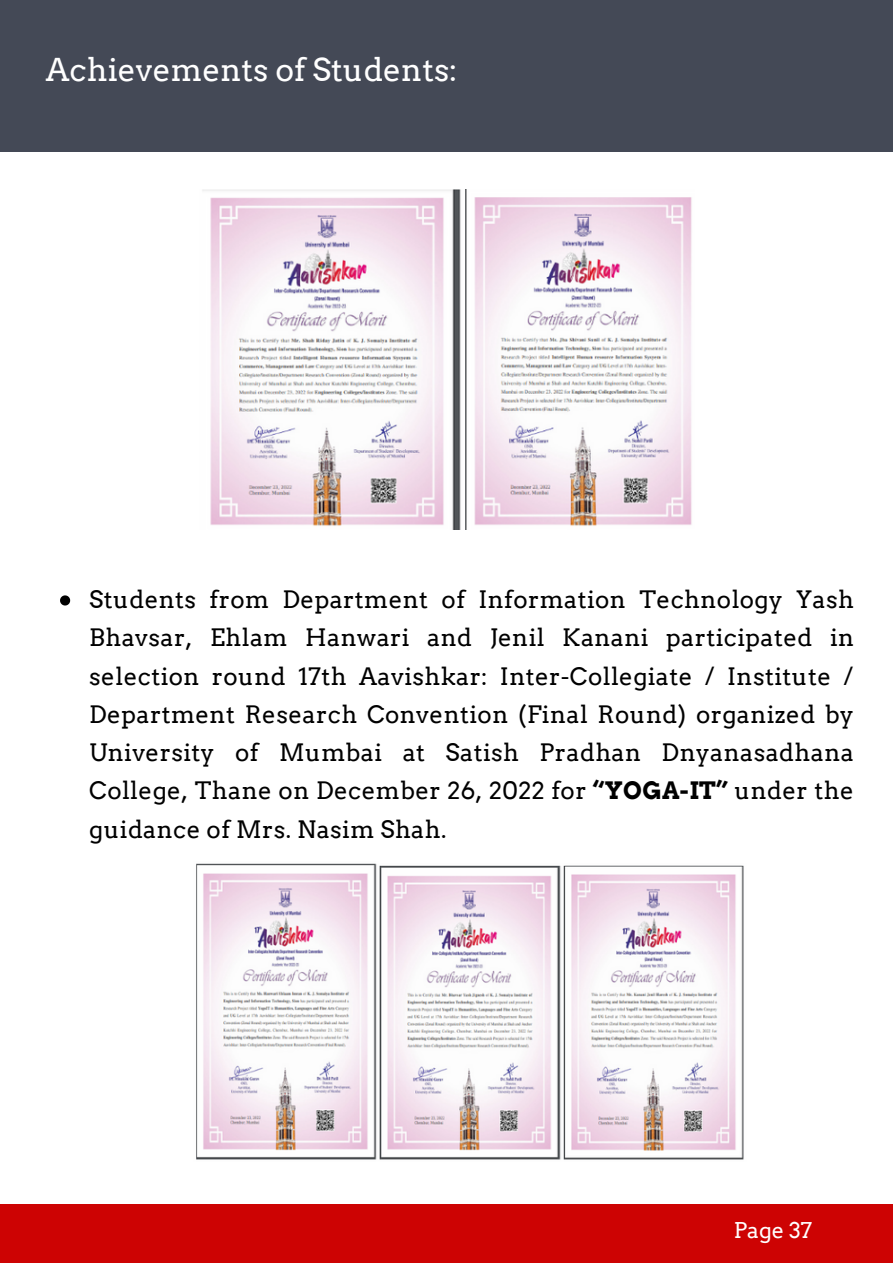
<style>
.page{position:relative;width:893px;height:1264px;background:#fff}
.page>*{position:absolute;margin:0;border:0;box-sizing:border-box;transform-origin:0 0}
.t1{font:31.5px "Arvo";color:#fff}
.t2{font:24px/38.2px "Arvo";letter-spacing:.015em;color:#000;text-align:justify}
.t3{font:21.75px "Arvo";color:#fff}
.s1{font-weight:700}
</style>
<div class="page">
<div style="left:0;top:1200px;width:892px;height:62px;background:#cd0303"></div>
<div style="left:0;top:0;width:892px;height:152px;background:#444956"></div>
<svg style="left:60px;top:595px;width:10px;height:10px"></svg>
<img style="left:202px;top:190px;width:490px;height:340px">
<img style="left:196px;top:863px;width:548px;height:297px">
<h1 class="t1" style="left:46px;top:50px;width:413px">Achievements of Students:</h1>
<p class="t2" style="left:89px;top:580px;width:766px">Students from Department of Information Technology Yash Bhavsar, Ehlam Hanwari and Jenil Kanani participated in selection round 17th Aavishkar: Inter-Collegiate / Institute / Department Research Convention (Final Round) organized by University of Mumbai at Satish Pradhan Dnyanasadhana College, Thane on December 26, 2022 for <span class="s1">“YOGA-IT”</span> under the guidance of Mrs. Nasim Shah.</p>
<p class="t3" style="left:733px;top:1217px;width:80px">Page 37</p>
</div>
